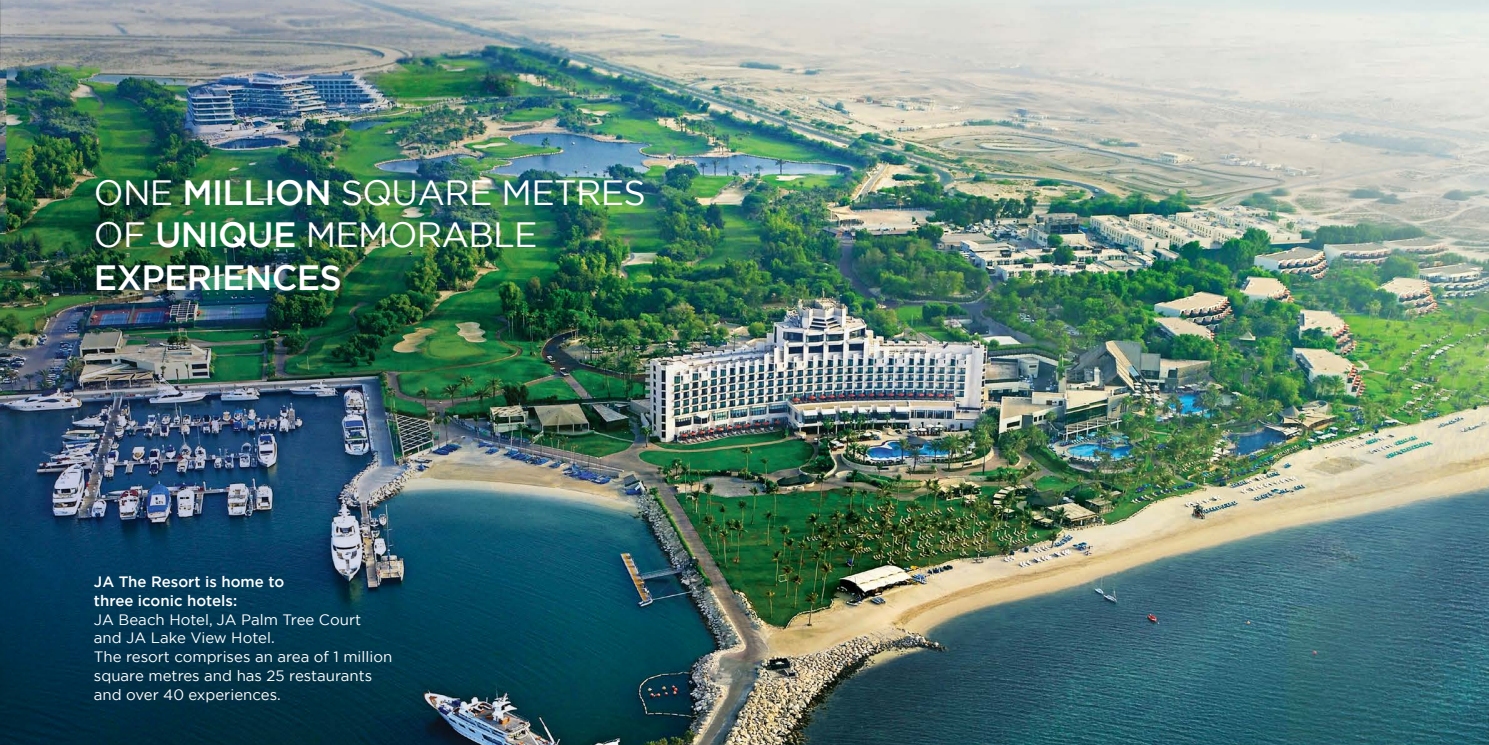
<style>
.page{position:relative;width:1489px;height:745px;background:#fff}
.page>*{position:absolute;margin:0;border:0;box-sizing:border-box;transform-origin:0 0}
.t1{font:35px/42px "Gotham";letter-spacing:-.02em;color:#fff}
.t2{font:15px/18.8px "Gotham";color:#fff}
.t3{font:500 15px/18.8px "Gotham";color:#fff}
.s1{font-weight:500}
</style>
<div class="page">
<img style="left:703px;top:0;width:785px;height:744px">
<img style="left:0;top:0;width:703px;height:744px">
<h1 class="t1" style="left:94px;top:171px;width:553px">ONE <span class="s1">MILLION</span> SQUARE METRES<br>OF <span class="s1">UNIQUE</span> MEMORABLE<br><span class="s1">EXPERIENCES</span></h1>
<p class="t3" style="left:94px;top:571px;width:192px">JA The Resort is home to three iconic hotels:</p>
<p class="t2" style="left:94px;top:609px;width:300px">JA Beach Hotel, JA Palm Tree Court and JA Lake View Hotel.<br>The resort comprises an area of 1 million square metres and has 25 restaurants and over 40 experiences.</p>
</div>
